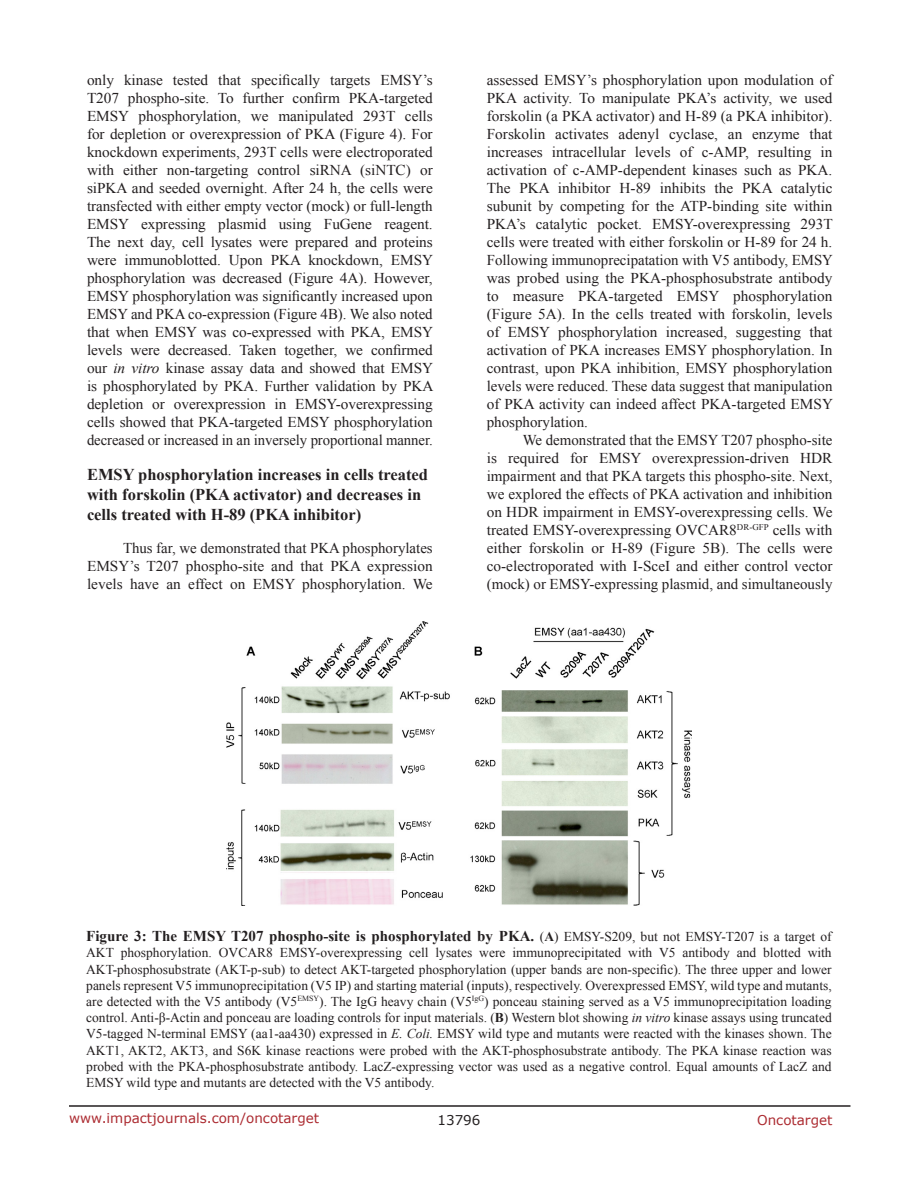
<style>
.page{position:relative;width:918px;height:1188px;background:#fff}
.page>*{position:absolute;margin:0;border:0;box-sizing:border-box;transform-origin:0 0}
.SubHeading_middle{font:700 16.5px/19.8px "Times New Roman";color:#231f20}
.BodyText{font:15px/18px "Times New Roman";color:#231f20;text-align:justify}
.FigureText{font:700 15px "Times New Roman";color:#231f20}
.FigureText-2{font:13.5px/16.2px "Times New Roman";color:#231f20;text-align:justify}
.t1{font:13.5px "Verdana";color:#ac2b31}
.t2{font:13.5px "Verdana";color:#231f20}
.s1{font-style:italic}
.s2{font-weight:400;font-size:13.5px}
.s3{font-size:13.5px}
.s4{font-weight:700}
</style>
<div class="page">
<hr style="left:69px;top:1105px;width:781px;height:2px;background:#231f20">
<img style="left:227px;top:621px;width:464px;height:285px">
<p class="BodyText" style="left:87px;top:71px;width:348px">only kinase tested that specifically targets EMSY’s T207 phospho-site. To further confirm PKA-targeted EMSY phosphorylation, we manipulated 293T cells for depletion or overexpression of PKA (Figure 4). For knockdown experiments, 293T cells were electroporated with either non-targeting control siRNA (siNTC) or siPKA and seeded overnight. After 24 h, the cells were transfected with either empty vector (mock) or full-length EMSY expressing plasmid using FuGene reagent.<br>The next day, cell lysates were prepared and proteins were immunoblotted. Upon PKA knockdown, EMSY phosphorylation was decreased (Figure 4A). However, EMSY phosphorylation was significantly increased upon EMSY and PKA co-expression (Figure 4B). We also noted that when EMSY was co-expressed with PKA, EMSY levels were decreased. Taken together, we confirmed our <span class="s1">in vitro</span> kinase assay data and showed that EMSY is phosphorylated by PKA. Further validation by PKA depletion or overexpression in EMSY-overexpressing cells showed that PKA-targeted EMSY phosphorylation decreased or increased in an inversely proportional manner.</p>
<p class="SubHeading_middle" style="left:87px;top:464px;width:343px">EMSY phosphorylation increases in cells treated with forskolin (PKA activator) and decreases in cells treated with H-89 (PKA inhibitor)</p>
<p class="BodyText" style="left:87px;top:539px;width:347px;text-indent:36px">Thus far, we demonstrated that PKA phosphorylates EMSY’s T207 phospho-site and that PKA expression levels have an effect on EMSY phosphorylation. We</p>
<p class="BodyText" style="left:487px;top:71px;width:348px">assessed EMSY’s phosphorylation upon modulation of PKA activity. To manipulate PKA’s activity, we used forskolin (a PKA activator) and H-89 (a PKA inhibitor).<br>Forskolin activates adenyl cyclase, an enzyme that increases intracellular levels of c-AMP, resulting in activation of c-AMP-dependent kinases such as PKA.<br>The PKA inhibitor H-89 inhibits the PKA catalytic subunit by competing for the ATP-binding site within PKA’s catalytic pocket. EMSY-overexpressing 293T cells were treated with either forskolin or H-89 for 24 h.<br>Following immunoprecipatation with V5 antibody, EMSY was probed using the PKA-phosphosubstrate antibody to measure PKA-targeted EMSY phosphorylation (Figure 5A). In the cells treated with forskolin, levels of EMSY phosphorylation increased, suggesting that activation of PKA increases EMSY phosphorylation. In contrast, upon PKA inhibition, EMSY phosphorylation levels were reduced. These data suggest that manipulation of PKA activity can indeed affect PKA-targeted EMSY phosphorylation.</p>
<p class="BodyText" style="left:487px;top:431px;width:347px;text-indent:36px">We demonstrated that the EMSY T207 phospho-site is required for EMSY overexpression-driven HDR impairment and that PKA targets this phospho-site. Next, we explored the effects of PKA activation and inhibition on HDR impairment in EMSY-overexpressing cells. We treated EMSY-overexpressing OVCAR8<sup>DR-GFP</sup> cells with either forskolin or H-89 (Figure 5B). The cells were co-electroporated with I-SceI and either control vector (mock) or EMSY-expressing plasmid, and simultaneously</p>
<p class="FigureText" style="left:86px;top:926px;width:747px">Figure 3: The EMSY T207 phospho-site is phosphorylated by PKA. <span class="s2">(</span><span class="s3">A</span><span class="s2">) EMSY-S209, but not EMSY-T207 is a target of</span></p>
<p class="FigureText-2" style="left:86px;top:945px;width:747px">AKT phosphorylation. OVCAR8 EMSY-overexpressing cell lysates were immunoprecipitated with V5 antibody and blotted with AKT-phosphosubstrate (AKT-p-sub) to detect AKT-targeted phosphorylation (upper bands are non-specific). The three upper and lower panels represent V5 immunoprecipitation (V5 IP) and starting material (inputs), respectively. Overexpressed EMSY, wild type and mutants, are detected with the V5 antibody (V5<sup>EMSY</sup>). The IgG heavy chain (V5<sup>IgG</sup>) ponceau staining served as a V5 immunoprecipitation loading control. Anti-β-Actin and ponceau are loading controls for input materials. (<span class="s4">B</span>) Western blot showing <span class="s1">in vitro</span> kinase assays using truncated V5-tagged N-terminal EMSY (aa1-aa430) expressed in <span class="s1">E. Coli.</span> EMSY wild type and mutants were reacted with the kinases shown. The AKT1, AKT2, AKT3, and S6K kinase reactions were probed with the AKT-phosphosubstrate antibody. The PKA kinase reaction was probed with the PKA-phosphosubstrate antibody. LacZ-expressing vector was used as a negative control. Equal amounts of LacZ and EMSY wild type and mutants are detected with the V5 antibody.</p>
<p class="t1" style="left:69px;top:1109px;width:252px">www.impactjournals.com/oncotarget</p>
<p class="t2" style="left:438px;top:1111px;width:44px">13796</p>
<p class="t1" style="left:757px;top:1111px;width:77px">Oncotarget</p>
</div>
